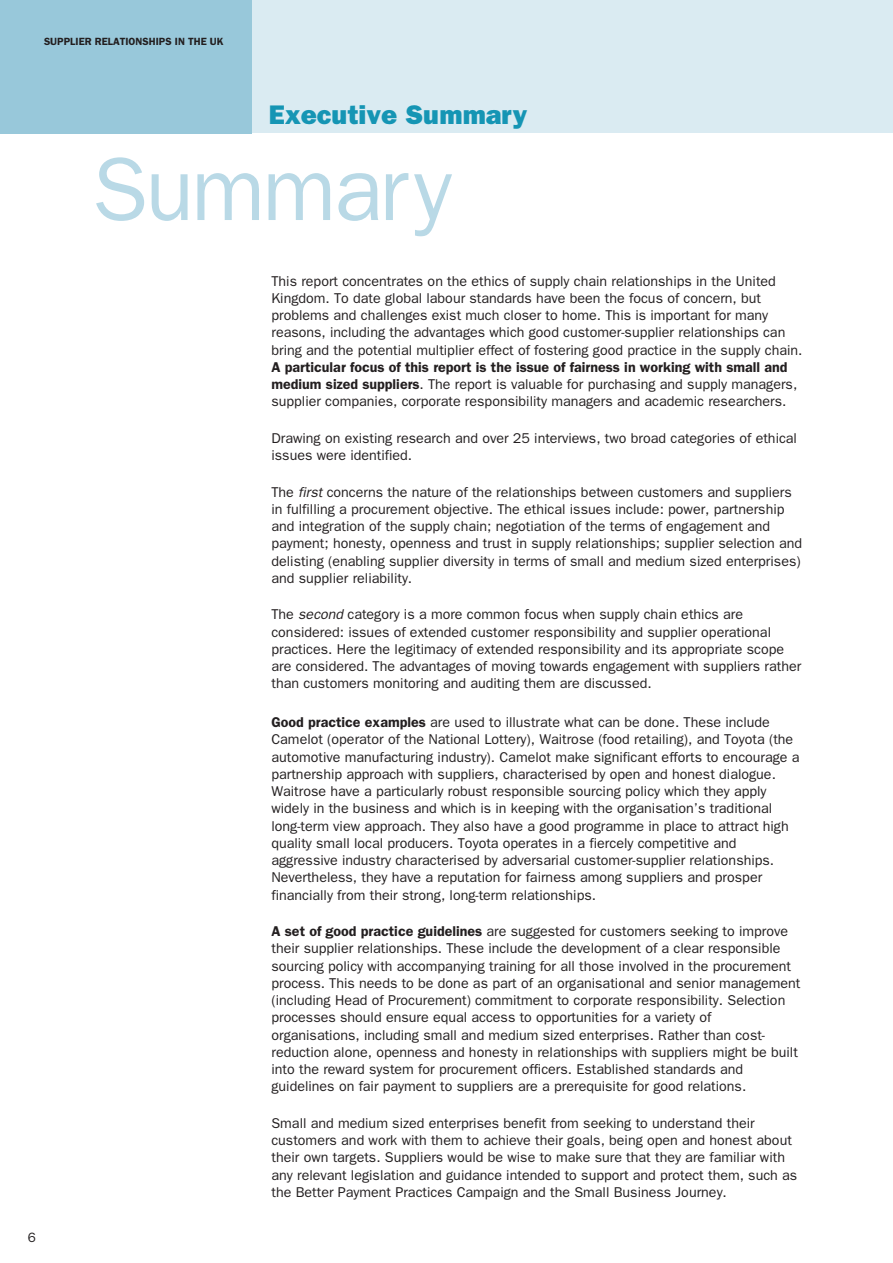
<style>
.page{position:relative;width:893px;height:1263px;background:#fff}
.page>*{position:absolute;margin:0;border:0;box-sizing:border-box;transform-origin:0 0}
.t1{font:90px "Franklin Gothic";letter-spacing:-.03em;color:#b9d9e6}
.t2{font:800 27px "Franklin Gothic";color:#1595b4}
.t3{font:14.25px/17.2px "Franklin Gothic";color:#231f20}
.t4{font:13.5px "Franklin Gothic";color:#231f20}
.t5{font:600 10.5px "Franklin Gothic";color:#231f20}
.s1{font-weight:600}
.s2{font-style:italic}
</style>
<div class="page">
<div style="left:252px;top:0;width:641px;height:133px;background:#daebf2"></div>
<div style="left:0;top:0;width:252px;height:133px;background:#98c8da"></div>
<p class="t5" style="left:44px;top:36px;width:181px">SUPPLIER RELATIONSHIPS IN THE UK</p>
<p class="t4" style="left:28px;top:1230px;width:10px">6</p>
<h2 class="t2" style="left:269px;top:98px;width:260px">Executive Summary</h2>
<h1 class="t1" style="left:92px;top:136px;width:361px">Summary</h1>
<p class="t3" style="left:271px;top:272px;width:532px">This report concentrates on the ethics of supply chain relationships in the United Kingdom. To date global labour standards have been the focus of concern, but problems and challenges exist much closer to home. This is important for many reasons, including the advantages which good customer-supplier relationships can bring and the potential multiplier effect of fostering good practice in the supply chain.</p>
<p class="t3" style="left:271px;top:358px;width:527px"><span class="s1">A particular focus of this report is the issue of fairness in working with small and medium sized suppliers</span>. The report is valuable for purchasing and supply managers, supplier companies, corporate responsibility managers and academic researchers.</p>
<p class="t3" style="left:271px;top:429px;width:527px">Drawing on existing research and over 25 interviews, two broad categories of ethical issues were identified.</p>
<p class="t3" style="left:271px;top:483px;width:532px">The <span class="s2">first</span> concerns the nature of the relationships between customers and suppliers in fulfilling a procurement objective. The ethical issues include: power, partnership and integration of the supply chain; negotiation of the terms of engagement and payment; honesty, openness and trust in supply relationships; supplier selection and delisting (enabling supplier diversity in terms of small and medium sized enterprises) and supplier reliability.</p>
<p class="t3" style="left:271px;top:606px;width:531px">The <span class="s2">second</span> category is a more common focus when supply chain ethics are considered: issues of extended customer responsibility and supplier operational practices. Here the legitimacy of extended responsibility and its appropriate scope are considered. The advantages of moving towards engagement with suppliers rather than customers monitoring and auditing them are discussed.</p>
<p class="t3" style="left:271px;top:713px;width:530px"><span class="s1">Good practice examples</span> are used to illustrate what can be done. These include Camelot (operator of the National Lottery), Waitrose (food retailing), and Toyota (the automotive manufacturing industry). Camelot make significant efforts to encourage a partnership approach with suppliers, characterised by open and honest dialogue.<br>Waitrose have a particularly robust responsible sourcing policy which they apply widely in the business and which is in keeping with the organisation’s traditional long-term view approach. They also have a good programme in place to attract high quality small local producers. Toyota operates in a fiercely competitive and aggressive industry characterised by adversarial customer-supplier relationships.<br>Nevertheless, they have a reputation for fairness among suppliers and prosper financially from their strong, long-term relationships.</p>
<p class="t3" style="left:271px;top:922px;width:530px"><span class="s1">A set of good practice guidelines</span> are suggested for customers seeking to improve their supplier relationships. These include the development of a clear responsible sourcing policy with accompanying training for all those involved in the procurement process. This needs to be done as part of an organisational and senior management (including Head of Procurement) commitment to corporate responsibility. Selection processes should ensure equal access to opportunities for a variety of organisations, including small and medium sized enterprises. Rather than cost&shy;reduction alone, openness and honesty in relationships with suppliers might be built into the reward system for procurement officers. Established standards and guidelines on fair payment to suppliers are a prerequisite for good relations.</p>
<p class="t3" style="left:271px;top:1114px;width:527px">Small and medium sized enterprises benefit from seeking to understand their customers and work with them to achieve their goals, being open and honest about their own targets. Suppliers would be wise to make sure that they are familiar with any relevant legislation and guidance intended to support and protect them, such as the Better Payment Practices Campaign and the Small Business Journey.</p>
</div>
